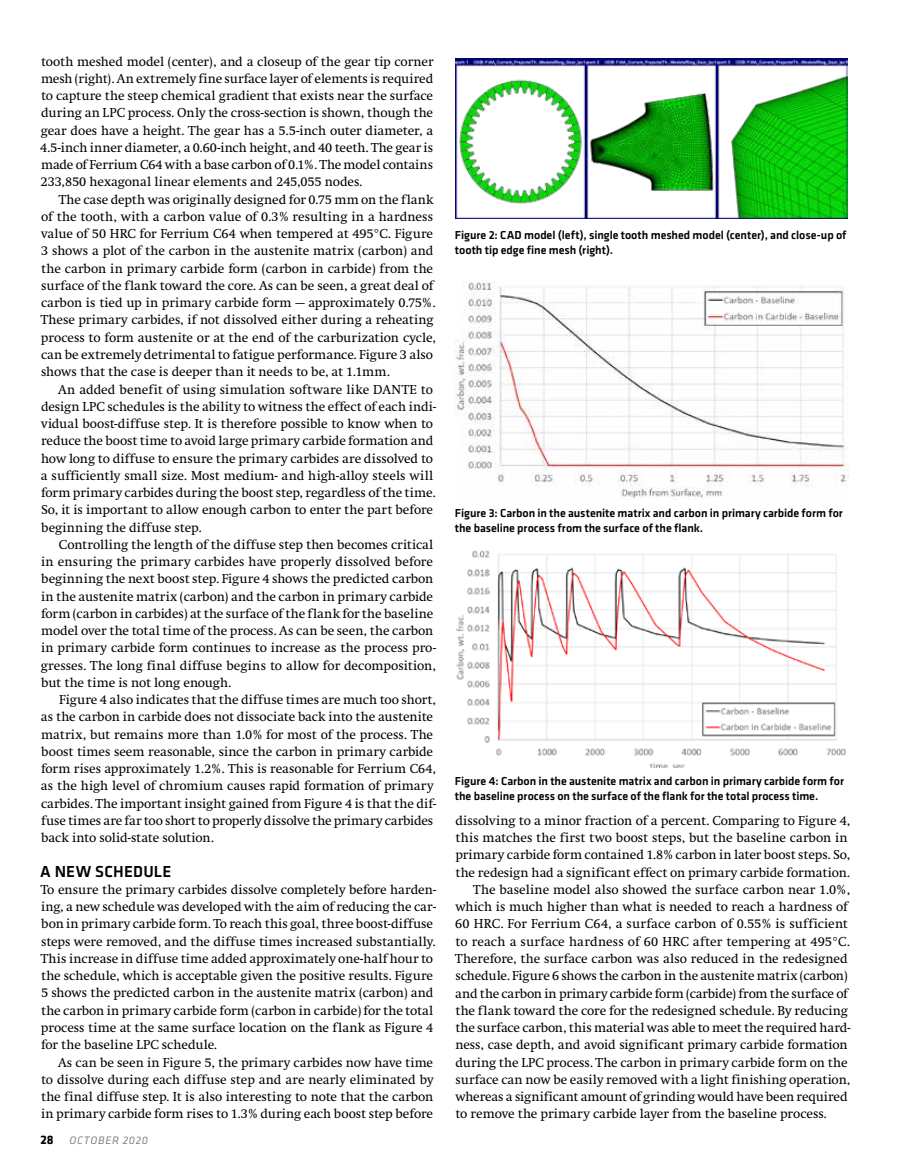
<style>
.page{position:relative;width:905px;height:1175px;background:#fff}
.page>*{position:absolute;margin:0;border:0;box-sizing:border-box;transform-origin:0 0}
.t1{font:500 16.5px "Klavika Basic";letter-spacing:.015em;color:#000}
.t2{font:13.5px/17.2px "Swift";letter-spacing:-.005em;color:#000}
.t3{font:500 12px/15px "Klavika Basic";letter-spacing:-.005em;color:#000}
.t4{font:italic 11.25px "Klavika Basic";letter-spacing:.06em;color:#808285}
.s1{font-weight:700;font-style:normal;font-size:12.75px;color:#000}
</style>
<div class="page">
<img style="left:456px;top:59px;width:391px;height:159px">
<img style="left:455px;top:282px;width:393px;height:217px">
<img style="left:456px;top:550px;width:390px;height:217px">
<p class="t2" style="left:40px;top:53px;width:395px;text-align:justify">tooth meshed model (center), and a closeup of the gear tip corner mesh (right). An extremely fine surface layer of elements is required to capture the steep chemical gradient that exists near the surface during an LPC process. Only the cross-section is shown, though the gear does have a height. The gear has a 5.5-inch outer diameter, a 4.5-inch inner diameter, a 0.60-inch height, and 40 teeth. The gear is made of Ferrium C64 with a base carbon of 0.1%. The model contains 233,850 hexagonal linear elements and 245,055 nodes.</p>
<p class="t2" style="left:41px;top:191px;width:396px;text-indent:18px">The case depth was originally designed for 0.75 mm on the flank of the tooth, with a carbon value of 0.3% resulting in a hardness value of 50 HRC for Ferrium C64 when tempered at 495°C. Figure 3 shows a plot of the carbon in the austenite matrix (carbon) and the carbon in primary carbide form (carbon in carbide) from the surface of the flank toward the core. As can be seen, a great deal of carbon is tied up in primary carbide form — approximately 0.75%.<br>These primary carbides, if not dissolved either during a reheating process to form austenite or at the end of the carburization cycle, can be extremely detrimental to fatigue performance. Figure 3 also shows that the case is deeper than it needs to be, at 1.1mm.</p>
<p class="t2" style="left:41px;top:381px;width:396px;text-indent:17px">An added benefit of using simulation software like DANTE to design LPC schedules is the ability to witness the effect of each indi&shy;vidual boost-diffuse step. It is therefore possible to know when to reduce the boost time to avoid large primary carbide formation and how long to diffuse to ensure the primary carbides are dissolved to a sufficiently small size. Most medium- and high-alloy steels will form primary carbides during the boost step, regardless of the time.<br>So, it is important to allow enough carbon to enter the part before beginning the diffuse step.</p>
<p class="t2" style="left:41px;top:536px;width:397px;text-indent:18px">Controlling the length of the diffuse step then becomes critical in ensuring the primary carbides have properly dissolved before beginning the next boost step. Figure 4 shows the predicted carbon in the austenite matrix (carbon) and the carbon in primary carbide form (carbon in carbides) at the surface of the flank for the baseline model over the total time of the process. As can be seen, the carbon in primary carbide form continues to increase as the process pro&shy;gresses. The long final diffuse begins to allow for decomposition, but the time is not long enough.</p>
<p class="t2" style="left:41px;top:691px;width:396px;text-indent:18px">Figure 4 also indicates that the diffuse times are much too short, as the carbon in carbide does not dissociate back into the austenite matrix, but remains more than 1.0% for most of the process. The boost times seem reasonable, since the carbon in primary carbide form rises approximately 1.2%. This is reasonable for Ferrium C64, as the high level of chromium causes rapid formation of primary carbides. The important insight gained from Figure 4 is that the dif&shy;fuse times are far too short to properly dissolve the primary carbides back into solid-state solution.</p>
<p class="t1" style="left:40px;top:860px;width:133px">A NEW SCHEDULE</p>
<p class="t2" style="left:41px;top:881px;width:396px">To ensure the primary carbides dissolve completely before harden&shy;ing, a new schedule was developed with the aim of reducing the car&shy;bon in primary carbide form. To reach this goal, three boost-diffuse steps were removed, and the diffuse times increased substantially.<br>This increase in diffuse time added approximately one-half hour to the schedule, which is acceptable given the positive results. Figure 5 shows the predicted carbon in the austenite matrix (carbon) and the carbon in primary carbide form (carbon in carbide) for the total process time at the same surface location on the flank as Figure 4 for the baseline LPC schedule.</p>
<p class="t2" style="left:41px;top:1053px;width:394px;text-align:justify;text-indent:17px">As can be seen in Figure 5, the primary carbides now have time to dissolve during each diffuse step and are nearly eliminated by the final diffuse step. It is also interesting to note that the carbon in primary carbide form rises to 1.3% during each boost step before</p>
<p class="t4" style="left:40px;top:1133px;width:109px"><span class="s1">28</span> OCTOBER 2020</p>
<p class="t3" style="left:455px;top:227px;width:393px">Figure 2: CAD model (left), single tooth meshed model (center), and close-up of tooth tip edge fine mesh (right).</p>
<p class="t3" style="left:455px;top:505px;width:389px">Figure 3: Carbon in the austenite matrix and carbon in primary carbide form for the baseline process from the surface of the flank.</p>
<p class="t3" style="left:455px;top:773px;width:390px">Figure 4: Carbon in the austenite matrix and carbon in primary carbide form for the baseline process on the surface of the flank for the total process time.</p>
<p class="t2" style="left:455px;top:812px;width:396px">dissolving to a minor fraction of a percent. Comparing to Figure 4,</p>
<p class="t2" style="left:455px;top:829px;width:394px">this matches the first two boost steps, but the baseline carbon in</p>
<p class="t2" style="left:455px;top:846px;width:396px">primary carbide form contained 1.8% carbon in later boost steps. So,</p>
<p class="t2" style="left:455px;top:864px;width:396px">the redesign had a significant effect on primary carbide formation.</p>
<p class="t2" style="left:473px;top:881px;width:378px">The baseline model also showed the surface carbon near 1.0%,</p>
<p class="t2" style="left:455px;top:898px;width:394px">which is much higher than what is needed to reach a hardness of</p>
<p class="t2" style="left:455px;top:915px;width:394px">60 HRC. For Ferrium C64, a surface carbon of 0.55% is sufficient</p>
<p class="t2" style="left:455px;top:933px;width:396px">to reach a surface hardness of 60 HRC after tempering at 495°C.</p>
<p class="t2" style="left:455px;top:950px;width:394px">Therefore, the surface carbon was also reduced in the redesigned</p>
<p class="t2" style="left:455px;top:967px;width:393px">schedule. Figure 6 shows the carbon in the austenite matrix (carbon)</p>
<p class="t2" style="left:455px;top:984px;width:394px">and the carbon in primary carbide form (carbide) from the surface of</p>
<p class="t2" style="left:455px;top:1002px;width:394px">the flank toward the core for the redesigned schedule. By reducing</p>
<p class="t2" style="left:455px;top:1019px;width:396px">the surface carbon, this material was able to meet the required hard-</p>
<p class="t2" style="left:455px;top:1036px;width:394px">ness, case depth, and avoid significant primary carbide formation</p>
<p class="t2" style="left:455px;top:1053px;width:393px">during the LPC process. The carbon in primary carbide form on the</p>
<p class="t2" style="left:455px;top:1071px;width:396px">surface can now be easily removed with a light finishing operation,</p>
<p class="t2" style="left:455px;top:1088px;width:394px">whereas a significant amount of grinding would have been required</p>
<p class="t2" style="left:455px;top:1105px;width:373px">to remove the primary carbide layer from the baseline process.</p>
</div>
